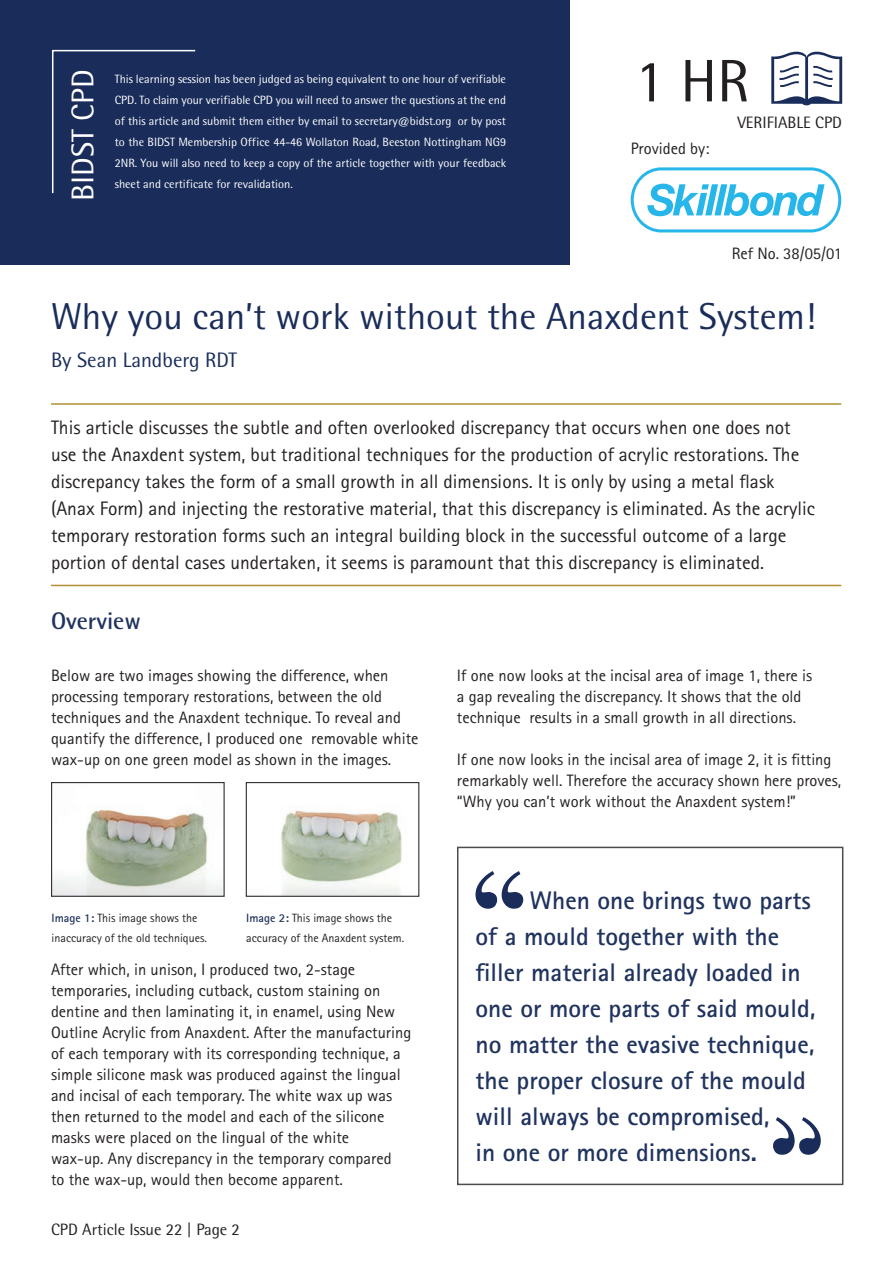
<style>
.page{position:relative;width:893px;height:1263px;background:#fff}
.page>*{position:absolute;margin:0;border:0;box-sizing:border-box;transform-origin:0 0}
.Headers{font:60px "Rotis Semi Sans";color:#231f20}
.BIDST_Body{font:37.5px "Rotis Semi Sans";color:#1a2d5a}
.t1{font:31.5px "Rotis Semi Sans";color:#fff}
.t2{font:700 25.5px/36px "Rotis Sans Serif Std";color:#20335e}
.Subheaders{font:700 24px "Rotis Semi Sans";color:#20335e}
.BIDST_Body-2{font:21px "Rotis Semi Sans";color:#1a2d5a}
.BIDST_Body-3{font:19.5px/27px "Rotis Sans Serif Std";color:#231f20}
.BIDST_Body-4{font:16.5px/21px "Rotis Sans Serif Std";color:#231f20}
.Page_Number{font:16.5px "Rotis Semi Sans";color:#231f20}
.Headers-2{font:16.5px "Rotis Semi Sans";color:#231f20}
.Page_Number-2{font:12px/21px "Rotis Semi Sans";color:#fff;text-align:justify}
.t3{font:12px/19.5px "Rotis Sans Serif Std";color:#231f20}
.s1{font-weight:700;color:#20335e}
</style>
<div class="page">
<div style="left:0;top:0;width:570px;height:264px;background:#1a2d5a"></div>
<svg style="left:52px;top:49px;width:144px;height:145px"></svg>
<svg style="left:771px;top:52px;width:71px;height:53px"></svg>
<img style="left:53px;top:809px;width:170px;height:86px">
<div style="left:51px;top:782px;width:174px;height:115px;border:1px solid #312f30"></div>
<img style="left:281px;top:810px;width:121px;height:85px">
<div style="left:246px;top:782px;width:173px;height:115px;border:1px solid #312f30"></div>
<svg style="left:475px;top:871px;width:48px;height:38px"></svg>
<svg style="left:773px;top:1117px;width:48px;height:38px"></svg>
<div style="left:457px;top:847px;width:386px;height:338px;border:2px solid #4b4c4d"></div>
<svg style="left:631px;top:167px;width:210px;height:65px"></svg>
<hr style="left:51px;top:403px;width:790px;height:2px;background:#af9134">
<hr style="left:51px;top:585px;width:790px;height:1px;background:#af9134">
<p class="t1" style="left:64px;top:201px;width:133px;rotate:-90deg">BIDST CPD</p>
<p class="Page_Number-2" style="left:115px;top:68px;width:393px">This learning session has been judged as being equivalent to one hour of verifiable CPD. To claim your verifiable CPD you will need to answer the questions at the end of this article and submit them either by email to secretary@bidst.org or by post to the BIDST Membership Office 44-46 Wollaton Road, Beeston Nottingham NG9<br>2NR. You will also need to keep a copy of the article together with your feedback sheet and certificate for revalidation.</p>
<p class="Headers" style="left:635px;top:46px;width:116px">1 HR</p>
<p class="Headers-2" style="left:737px;top:113px;width:106px">VERIFIABLE CPD</p>
<p class="BIDST_Body-4" style="left:631px;top:138px;width:80px">Provided by:</p>
<p class="BIDST_Body-4" style="left:732px;top:243px;width:112px">Ref No. 38/05/01</p>
<p class="BIDST_Body" style="left:51px;top:294px;width:766px">Why you can’t work without the Anaxdent System!</p>
<p class="BIDST_Body-2" style="left:51px;top:347px;width:187px">By Sean Landberg RDT</p>
<p class="BIDST_Body-3" style="left:51px;top:414px;width:765px">This article discusses the subtle and often overlooked discrepancy that occurs when one does not use the Anaxdent system, but traditional techniques for the production of acrylic restorations. The discrepancy takes the form of a small growth in all dimensions. It is only by using a metal flask (Anax Form) and injecting the restorative material, that this discrepancy is eliminated. As the acrylic temporary restoration forms such an integral building block in the successful outcome of a large portion of dental cases undertaken, it seems is paramount that this discrepancy is eliminated.</p>
<p class="Subheaders" style="left:51px;top:606px;width:91px">Overview</p>
<p class="BIDST_Body-4" style="left:51px;top:665px;width:369px">Below are two images showing the difference, when processing temporary restorations, between the old techniques and the Anaxdent technique. To reveal and quantify the difference, I produced one removable white wax-up on one green model as shown in the images.</p>
<p class="t3" style="left:52px;top:908px;width:157px"><span class="s1">Image 1:</span> This image shows the inaccuracy of the old techniques.</p>
<p class="BIDST_Body-4" style="left:51px;top:959px;width:362px">After which, in unison, I produced two, 2-stage temporaries, including cutback, custom staining on dentine and then laminating it, in enamel, using New Outline Acrylic from Anaxdent. After the manufacturing of each temporary with its corresponding technique, a simple silicone mask was produced against the lingual and incisal of each temporary. The white wax up was then returned to the model and each of the silicone masks were placed on the lingual of the white<br>wax-up. Any discrepancy in the temporary compared<br>to the wax-up, would then become apparent.</p>
<p class="t3" style="left:246px;top:908px;width:159px"><span class="s1">Image 2:</span> This image shows the accuracy of the Anaxdent system.</p>
<p class="Page_Number" style="left:51px;top:1219px;width:190px">CPD Article Issue 22 | Page 2</p>
<p class="BIDST_Body-4" style="left:457px;top:665px;width:357px">If one now looks at the incisal area of image 1, there is a gap revealing the discrepancy. It shows that the old technique results in a small growth in all directions.</p>
<p class="BIDST_Body-4" style="left:457px;top:749px;width:386px">If one now looks in the incisal area of image 2, it is fitting remarkably well. Therefore the accuracy shown here proves, “Why you can’t work without the Anaxdent system!”</p>
<p class="t2" style="left:475px;top:881px;width:341px;text-indent:54px">When one brings two parts of a mould together with the filler material already loaded in one or more parts of said mould, no matter the evasive technique, the proper closure of the mould will always be compromised,<br>in one or more dimensions.</p>
</div>
